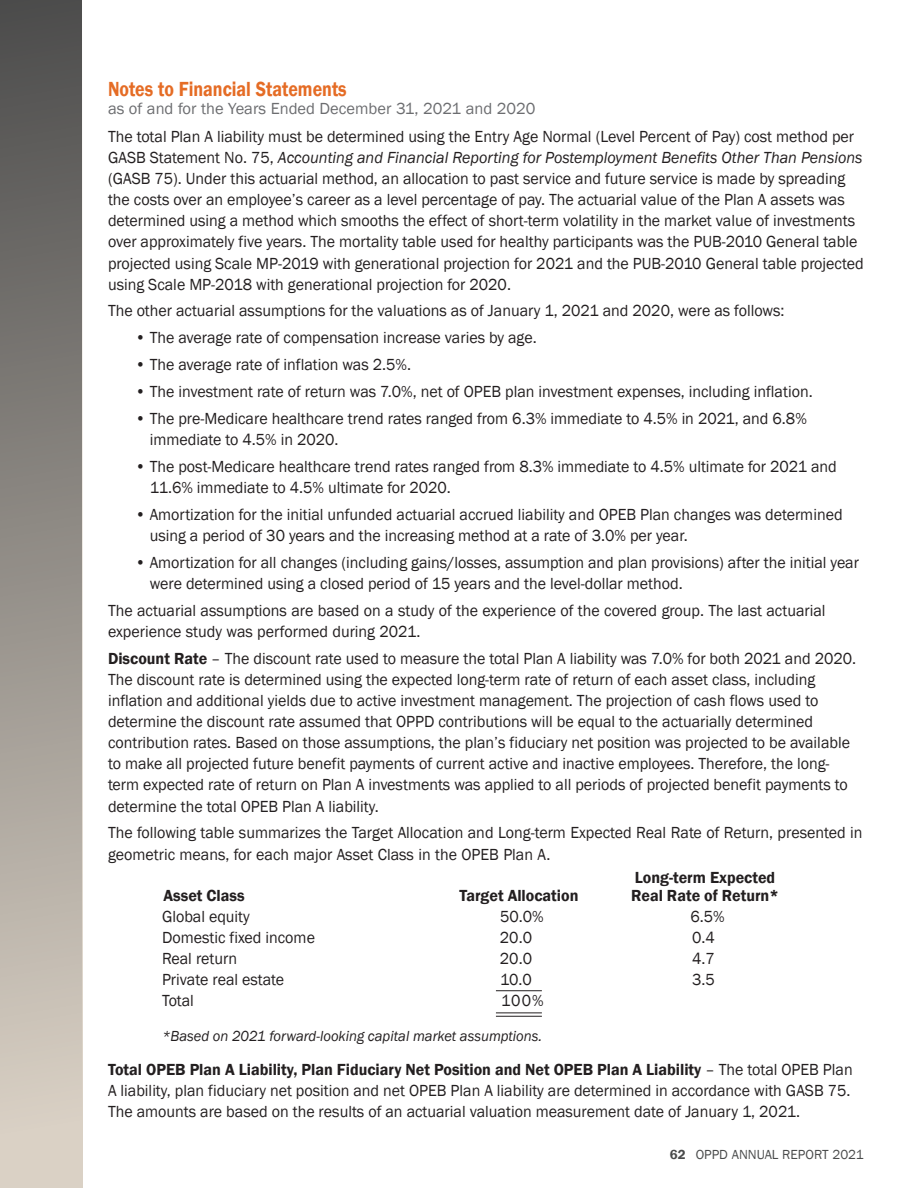
<style>
.page{position:relative;width:918px;height:1188px;background:#fff}
.page>*{position:absolute;margin:0;border:0;box-sizing:border-box;transform-origin:0 0}
.t1{font:600 21px "Franklin Gothic";color:#e56c25;scale:.85 1}
.t2{font:16.5px/21px "Franklin Gothic";color:#231f20}
.t3{font:600 16.5px "Franklin Gothic";color:#231f20}
.t4{font:16.5px "Franklin Gothic";color:#6c6d70}
.t5{font:italic 15px "Franklin Gothic";color:#231f20}
.t6{font:13.5px "Franklin Gothic";color:#4a4b4b}
.s1{font-style:italic}
.s2{font-weight:600}
</style>
<div class="page">
<div style="left:0;top:0;width:82px;height:1188px;background:linear-gradient(to bottom,#4c4c4c,#e0d7ca)"></div>
<hr style="left:496px;top:990px;width:46px;height:1px;background:#231f20">
<hr style="left:496px;top:1013px;width:46px;height:1px;background:#231f20">
<hr style="left:496px;top:1016px;width:46px;height:1px;background:#231f20">
<p class="t1" style="left:108px;top:76px;width:282px">Notes to Financial Statements</p>
<p class="t4" style="left:108px;top:99px;width:429px">as of and for the Years Ended December 31, 2021 and 2020</p>
<p class="t2" style="left:108px;top:127px;width:757px">The total Plan A liability must be determined using the Entry Age Normal (Level Percent of Pay) cost method per GASB Statement No. 75, <span class="s1">Accounting and Financial Reporting for Postemployment Benefits Other Than Pensions </span>(GASB 75). Under this actuarial method, an allocation to past service and future service is made by spreading the costs over an employee’s career as a level percentage of pay. The actuarial value of the Plan A assets was determined using a method which smooths the effect of short-term volatility in the market value of investments over approximately five years. The mortality table used for healthy participants was the PUB-2010 General table projected using Scale MP-2019 with generational projection for 2021 and the PUB-2010 General table projected using Scale MP-2018 with generational projection for 2020.</p>
<p class="t2" style="left:108px;top:301px;width:678px">The other actuarial assumptions for the valuations as of January 1, 2021 and 2020, were as follows:</p>
<p class="t2" style="left:135px;top:328px;width:403px">• The average rate of compensation increase varies by age.</p>
<p class="t2" style="left:135px;top:355px;width:278px">• The average rate of inflation was 2.5%.</p>
<p class="t2" style="left:135px;top:382px;width:679px">• The investment rate of return was 7.0%, net of OPEB plan investment expenses, including inflation.</p>
<p class="t2" style="left:150px;top:409px;width:659px;text-indent:-15px">• The pre-Medicare healthcare trend rates ranged from 6.3% immediate to 4.5% in 2021, and 6.8% immediate to 4.5% in 2020.</p>
<p class="t2" style="left:150px;top:457px;width:689px;text-indent:-15px">• The post-Medicare healthcare trend rates ranged from 8.3% immediate to 4.5% ultimate for 2021 and<br>11.6% immediate to 4.5% ultimate for 2020.</p>
<p class="t2" style="left:150px;top:505px;width:694px;text-indent:-15px">• Amortization for the initial unfunded actuarial accrued liability and OPEB Plan changes was determined using a period of 30 years and the increasing method at a rate of 3.0% per year.</p>
<p class="t2" style="left:150px;top:553px;width:711px;text-indent:-15px">• Amortization for all changes (including gains/losses, assumption and plan provisions) after the initial year were determined using a closed period of 15 years and the level-dollar method.</p>
<p class="t2" style="left:108px;top:601px;width:719px">The actuarial assumptions are based on a study of the experience of the covered group. The last actuarial experience study was performed during 2021.</p>
<p class="t2" style="left:108px;top:649px;width:750px"><span class="s2">Discount Rate</span> – The discount rate used to measure the total Plan A liability was 7.0% for both 2021 and 2020.<br>The discount rate is determined using the expected long-term rate of return of each asset class, including inflation and additional yields due to active investment management. The projection of cash flows used to determine the discount rate assumed that OPPD contributions will be equal to the actuarially determined contribution rates. Based on those assumptions, the plan’s fiduciary net position was projected to be available to make all projected future benefit payments of current active and inactive employees. Therefore, the long&shy;term expected rate of return on Plan A investments was applied to all periods of projected benefit payments to determine the total OPEB Plan A liability.</p>
<p class="t2" style="left:108px;top:823px;width:756px">The following table summarizes the Target Allocation and Long-term Expected Real Rate of Return, presented in geometric means, for each major Asset Class in the OPEB Plan A.</p>
<p class="t3" style="left:635px;top:868px;width:142px">Long-term Expected</p>
<p class="t3" style="left:164px;top:886px;width:83px">Asset Class</p>
<p class="t3" style="left:459px;top:886px;width:121px">Target Allocation</p>
<p class="t3" style="left:631px;top:886px;width:149px">Real Rate of Return*</p>
<p class="t2" style="left:162px;top:907px;width:89px">Global equity</p>
<p class="t2" style="left:500px;top:907px;width:45px">50.0%</p>
<p class="t2" style="left:690px;top:907px;width:36px">6.5%</p>
<p class="t2" style="left:162px;top:928px;width:155px">Domestic fixed income</p>
<p class="t2" style="left:500px;top:928px;width:34px">20.0</p>
<p class="t2" style="left:692px;top:928px;width:24px">0.4</p>
<p class="t2" style="left:162px;top:949px;width:77px">Real return</p>
<p class="t2" style="left:500px;top:949px;width:34px">20.0</p>
<p class="t2" style="left:692px;top:949px;width:24px">4.7</p>
<p class="t2" style="left:162px;top:970px;width:124px">Private real estate</p>
<p class="t2" style="left:500px;top:970px;width:33px">10.0</p>
<p class="t2" style="left:692px;top:970px;width:24px">3.5</p>
<p class="t2" style="left:162px;top:991px;width:34px">Total</p>
<p class="t2" style="left:501px;top:991px;width:44px">100%</p>
<p class="t5" style="left:162px;top:1027px;width:382px">*Based on 2021 forward-looking capital market assumptions.</p>
<p class="t2" style="left:108px;top:1059px;width:746px"><span class="s2">Total OPEB Plan A Liability, Plan Fiduciary Net Position and Net OPEB Plan A Liability</span> – The total OPEB Plan<br>A liability, plan fiduciary net position and net OPEB Plan A liability are determined in accordance with GASB 75.<br>The amounts are based on the results of an actuarial valuation measurement date of January 1, 2021.</p>
<p class="t6" style="left:670px;top:1146px;width:195px"><span class="s2">62</span> OPPD ANNUAL REPORT 2021</p>
</div>
